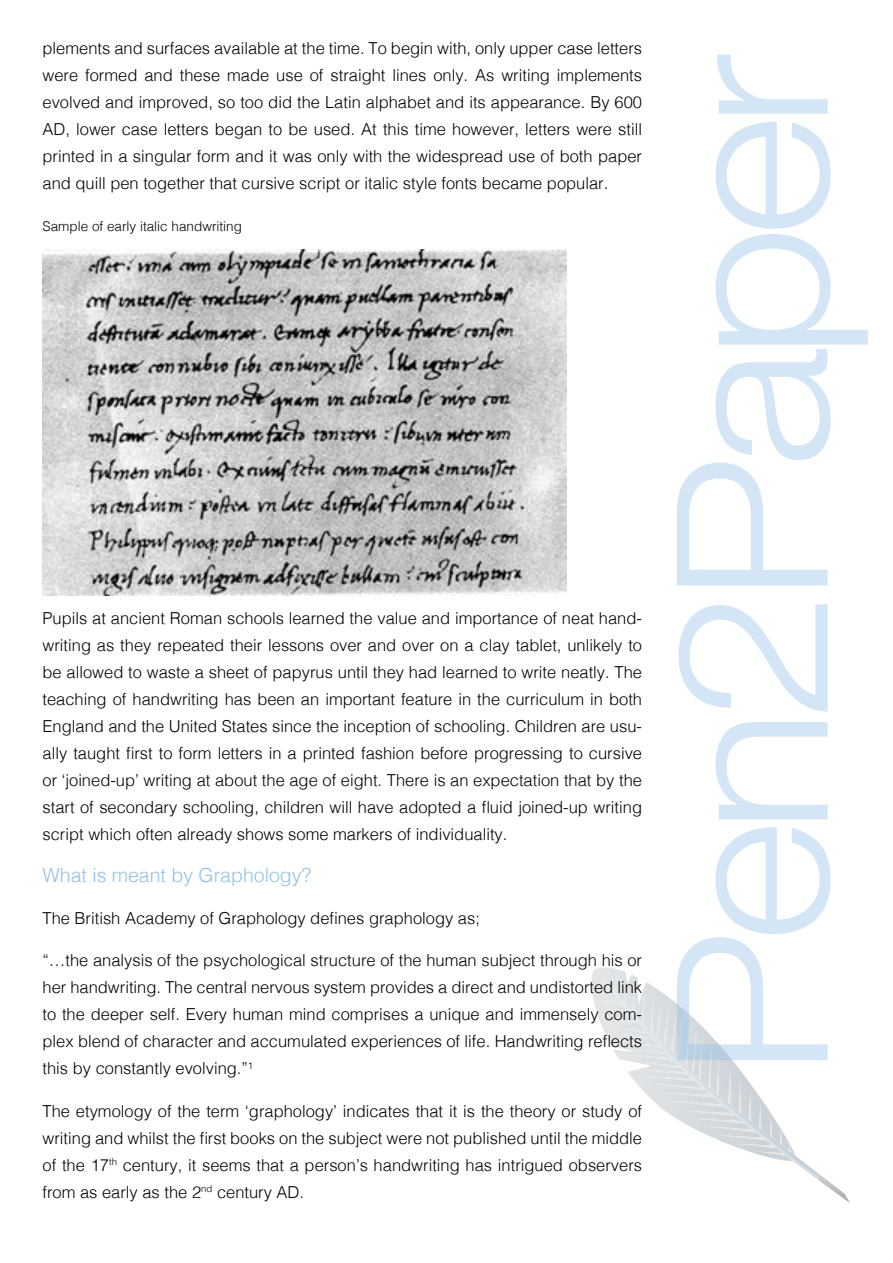
<style>
.page{position:relative;width:893px;height:1263px;background:#fff}
.page>*{position:absolute;margin:0;border:0;box-sizing:border-box;transform-origin:0 0}
.t1{font:300 19.5px "Helvetica";color:#93c1e7}
.t2{font:300 16.5px/27px "Helvetica";color:#000;text-align:justify}
.t3{font:300 13.5px "Helvetica";color:#000}
</style>
<div class="page">
<svg style="left:592px;top:968px;width:44px;height:53px"></svg>
<svg style="left:600px;top:977px;width:67px;height:80px"></svg>
<svg style="left:618px;top:996px;width:200px;height:184px"></svg>
<svg style="left:818px;top:1173px;width:32px;height:29px"></svg>
<svg style="left:677px;top:55px;width:191px;height:1005px"></svg>
<img style="left:43px;top:250px;width:524px;height:345px">
<p class="t2" style="left:43px;top:34px;width:601px">plements and surfaces available at the time. To begin with, only upper case letters were formed and these made use of straight lines only. As writing implements evolved and improved, so too did the Latin alphabet and its appearance. By 600<br>AD, lower case letters began to be used. At this time however, letters were still printed in a singular form and it was only with the widespread use of both paper and quill pen together that cursive script or italic style fonts became popular.</p>
<p class="t3" style="left:43px;top:215px;width:201px">Sample of early italic handwriting</p>
<p class="t2" style="left:43px;top:604px;width:601px">Pupils at ancient Roman schools learned the value and importance of neat hand&shy;writing as they repeated their lessons over and over on a clay tablet, unlikely to be allowed to waste a sheet of papyrus until they had learned to write neatly. The teaching of handwriting has been an important feature in the curriculum in both England and the United States since the inception of schooling. Children are usu&shy;ally taught first to form letters in a printed fashion before progressing to cursive or ‘joined-up’ writing at about the age of eight. There is an expectation that by the start of secondary schooling, children will have adopted a fluid joined-up writing script which often already shows some markers of individuality.</p>
<p class="t1" style="left:43px;top:859px;width:270px">What is meant by Graphology?</p>
<p class="t2" style="left:43px;top:904px;width:439px">The British Academy of Graphology defines graphology as;</p>
<p class="t2" style="left:43px;top:946px;width:601px">“…the analysis of the psychological structure of the human subject through his or her handwriting. The central nervous system provides a direct and undistorted link to the deeper self. Every human mind comprises a unique and immensely com&shy;plex blend of character and accumulated experiences of life. Handwriting reflects this by constantly evolving.”<sup>1</sup></p>
<p class="t2" style="left:43px;top:1096px;width:601px">The etymology of the term ‘graphology’ indicates that it is the theory or study of writing and whilst the first books on the subject were not published until the middle of the 17<sup>th</sup> century, it seems that a person’s handwriting has intrigued observers from as early as the 2<sup>nd</sup> century AD.</p>
</div>
